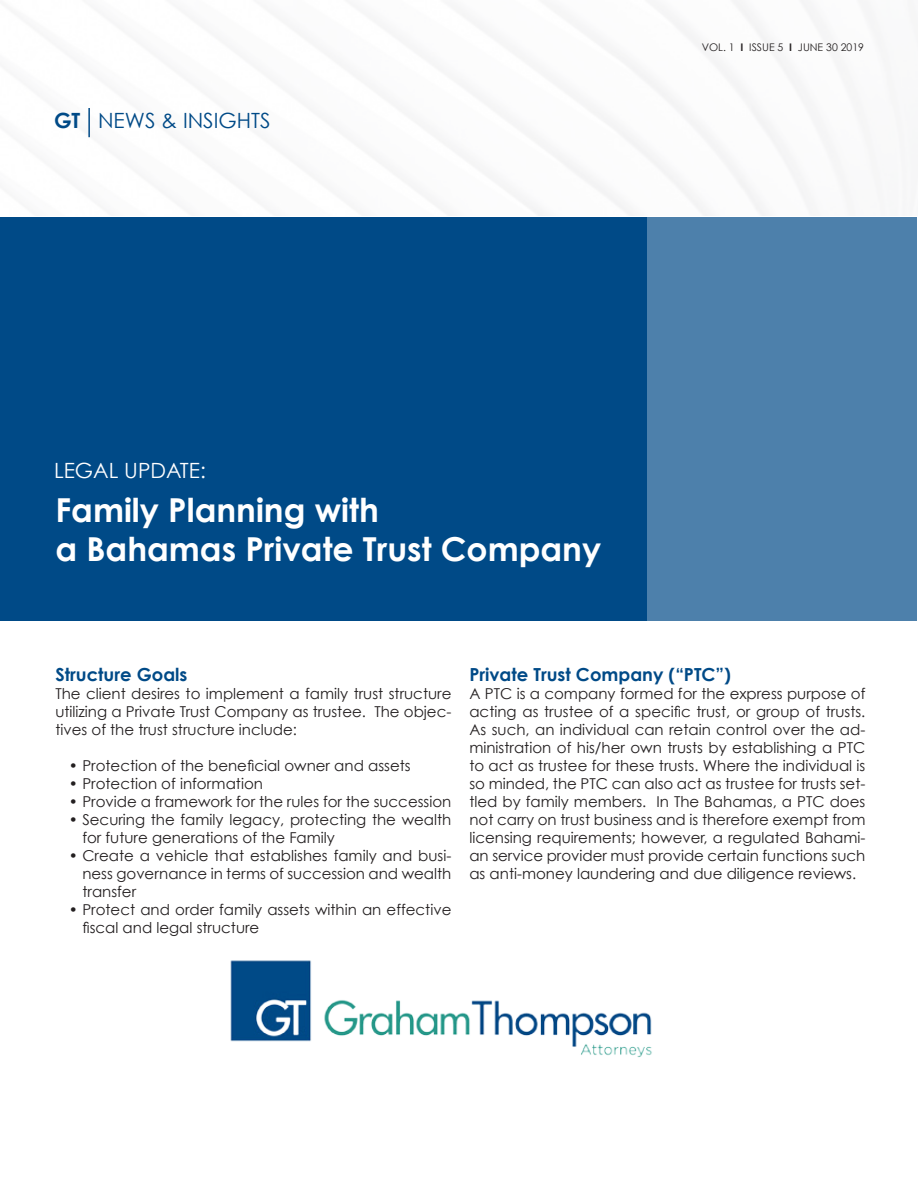
<style>
.page{position:relative;width:918px;height:1188px;background:#fff}
.page>*{position:absolute;margin:0;border:0;box-sizing:border-box;transform-origin:0 0}
.t1{font:700 33px "Century Gothic";color:#fff}
.t2{font:21px "Century Gothic";color:#004a87}
.t3{font:21px "Century Gothic";color:#fff}
.t4{font:700 18px "Century Gothic";color:#004a87}
.t5{font:15px/18px "Century Gothic";color:#231f20;text-align:justify}
.t6{font:10.5px "Century Gothic";color:#231f20}
.s1{font-weight:700}
</style>
<div class="page">
<div style="left:1px;top:217px;width:916px;height:403px;background:#4d80ab"></div>
<div style="left:1px;top:217px;width:646px;height:403px;background:#004a87"></div>
<img style="left:230px;top:960px;width:422px;height:98px">
<hr style="left:88px;top:108px;width:2px;height:29px;background:#004a87">
<p class="t2" style="left:54px;top:108px;width:218px"><span class="s1">GT</span> NEWS &amp; INSIGHTS</p>
<p class="t6" style="left:702px;top:41px;width:164px">VOL. 1 <span class="s1">I</span> ISSUE 5 <span class="s1">I</span> JUNE 30 2019</p>
<p class="t3" style="left:54px;top:458px;width:153px">LEGAL UPDATE:</p>
<p class="t1" style="left:55px;top:489px;width:325px">Family Planning with</p>
<p class="t1" style="left:55px;top:529px;width:547px">a Bahamas Private Trust Company</p>
<p class="t4" style="left:55px;top:663px;width:134px">Structure Goals</p>
<p class="t5" style="left:55px;top:685px;width:398px">The client desires to implement a family trust structure utilizing a Private Trust Company as trustee. The objec&shy;tives of the trust structure include:</p>
<p class="t5" style="left:69px;top:757px;width:343px">• Protection of the beneficial owner and assets</p>
<p class="t5" style="left:69px;top:775px;width:196px">• Protection of information</p>
<p class="t5" style="left:69px;top:793px;width:384px">• Provide a framework for the rules for the succession</p>
<p class="t5" style="left:82px;top:811px;width:371px;text-indent:-14px">• Securing the family legacy, protecting the wealth for future generations of the Family</p>
<p class="t5" style="left:82px;top:847px;width:370px;text-indent:-14px">• Create a vehicle that establishes family and busi&shy;ness governance in terms of succession and wealth transfer</p>
<p class="t5" style="left:82px;top:901px;width:371px;text-indent:-14px">• Protect and order family assets within an effective fiscal and legal structure</p>
<p class="t4" style="left:469px;top:663px;width:263px">Private Trust Company (“PTC”)</p>
<p class="t5" style="left:469px;top:685px;width:398px">A PTC is a company formed for the express purpose of acting as trustee of a specific trust, or group of trusts.<br>As such, an individual can retain control over the ad&shy;ministration of his/her own trusts by establishing a PTC to act as trustee for these trusts. Where the individual is so minded, the PTC can also act as trustee for trusts set&shy;tled by family members. In The Bahamas, a PTC does not carry on trust business and is therefore exempt from licensing requirements; however, a regulated Bahami&shy;an service provider must provide certain functions such as anti-money laundering and due diligence reviews.</p>
</div>
